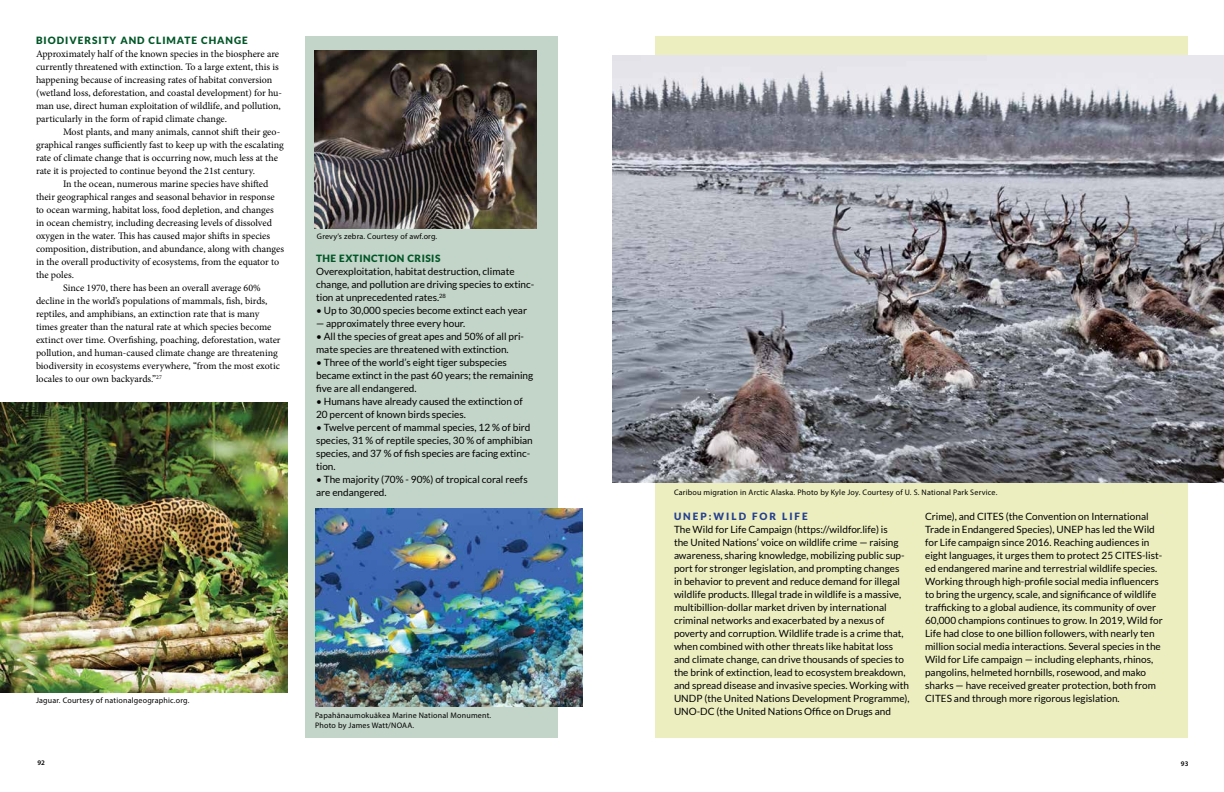
<style>
.page{position:relative;width:1224px;height:792px;background:#fff}
.page>*{position:absolute;margin:0;border:0;box-sizing:border-box;transform-origin:0 0}
.t1{font:10px/13px "Lato";color:#000}
.t2{font:10px/13px "Minion Pro";letter-spacing:-.005em;color:#000}
.t3{font:900 10px "Lato";letter-spacing:.05em;color:#005627}
.t4{font:900 10px "Lato";color:#25408f}
.t5{font:8px/10px "Myriad Pro";letter-spacing:.025em;color:#000}
.t6{font:600 7px "Myriad Pro";color:#000}
</style>
<div class="page">
<div style="left:305px;top:36px;width:253px;height:702px;background:#c3d4c8"></div>
<img style="left:315px;top:51px;width:222px;height:177px">
<div style="left:655px;top:36px;width:533px;height:702px;background:#eceec0"></div>
<img style="left:0;top:403px;width:288px;height:290px">
<img style="left:315px;top:509px;width:267px;height:197px">
<img style="left:612px;top:55px;width:612px;height:427px">
<p class="t3" style="left:36px;top:35px;width:8px">BIODIVERSIT</p>
<p class="t3" style="left:110px;top:35px;width:20px">Y AND</p>
<p class="t3" style="left:149px;top:35px;width:7px">CLI</p>
<p class="t3" style="left:167px;top:35px;width:19px">MATE</p>
<p class="t3" style="left:201px;top:35px;width:9px">CHANGE</p>
<p class="t2" style="left:36px;top:47px;width:248px">Approximately half of the known species in the biosphere are currently threatened with extinction. To a large extent, this is happening because of increasing rates of habitat conversion (wetland loss, deforestation, and coastal development) for hu&shy;man use, direct human exploitation of wildlife, and pollution, particularly in the form of rapid climate change.</p>
<p class="t2" style="left:63px;top:125px;width:219px">Most plants, and many animals, cannot shift their geo-</p>
<p class="t2" style="left:36px;top:138px;width:249px">graphical ranges sufficiently fast to keep up with the escalating</p>
<p class="t2" style="left:36px;top:151px;width:243px">rate of climate change that is occurring now, much less at the</p>
<p class="t2" style="left:36px;top:164px;width:220px">rate it is projected to continue beyond the 21st century.</p>
<p class="t2" style="left:63px;top:177px;width:207px">In the ocean, numerous marine species have shifted</p>
<p class="t2" style="left:36px;top:190px;width:240px">their geographical ranges and seasonal behavior in response</p>
<p class="t2" style="left:36px;top:203px;width:239px">to ocean warming, habitat loss, food depletion, and changes</p>
<p class="t2" style="left:36px;top:216px;width:238px">in ocean chemistry, including decreasing levels of dissolved</p>
<p class="t2" style="left:36px;top:229px;width:236px">oxygen in the water. This has caused major shifts in species</p>
<p class="t2" style="left:36px;top:242px;width:250px">composition, distribution, and abundance, along with changes</p>
<p class="t2" style="left:36px;top:255px;width:245px">in the overall productivity of ecosystems, from the equator to</p>
<p class="t2" style="left:36px;top:268px;width:40px">the poles.</p>
<p class="t2" style="left:63px;top:281px;width:199px">Since 1970, there has been an overall average 60%</p>
<p class="t2" style="left:36px;top:294px;width:233px">decline in the world’s populations of mammals, fish, birds,</p>
<p class="t2" style="left:36px;top:307px;width:225px">reptiles, and amphibians, an extinction rate that is many</p>
<p class="t2" style="left:36px;top:320px;width:237px">times greater than the natural rate at which species become</p>
<p class="t2" style="left:36px;top:333px;width:246px">extinct over time. Overfishing, poaching, deforestation, water</p>
<p class="t2" style="left:36px;top:346px;width:243px">pollution, and human-caused climate change are threatening</p>
<p class="t2" style="left:36px;top:359px;width:245px">biodiversity in ecosystems everywhere, “from the most exotic</p>
<p class="t2" style="left:36px;top:372px;width:127px">locales to our own backyards.”<sup>27</sup></p>
<p class="t5" style="left:317px;top:231px;width:122px">Grevy’s zebra. Courtesy of awf.org.</p>
<p class="t3" style="left:316px;top:253px;width:126px">THE EXTINCTION CRISIS</p>
<p class="t1" style="left:316px;top:265px;width:220px">Overexploitation, habitat destruction, climate change, and pollution are driving species to extinc&shy;tion at unprecedented rates.<sup>28</sup></p>
<p class="t1" style="left:316px;top:304px;width:212px">• Up to 30,000 species become extinct each year</p>
<p class="t1" style="left:316px;top:317px;width:151px">— approximately three every hour.</p>
<p class="t1" style="left:316px;top:330px;width:210px">• All the species of great apes and 50% of all pri&shy;mate species are threatened with extinction.</p>
<p class="t1" style="left:316px;top:356px;width:219px">• Three of the world’s eight tiger subspecies became extinct in the past 60 years; the remaining five are all endangered.</p>
<p class="t1" style="left:316px;top:395px;width:208px">• Humans have already caused the extinction of<br>20 percent of known birds species.</p>
<p class="t1" style="left:316px;top:421px;width:218px">• Twelve percent of mammal species, 12 % of bird species, 31 % of reptile species, 30 % of amphibian species, and 37 % of fish species are facing extinc&shy;tion.</p>
<p class="t1" style="left:316px;top:473px;width:213px">• The majority (70% - 90%) of tropical coral reefs are endangered.</p>
<p class="t5" style="left:36px;top:695px;width:155px">Jaguar. Courtesy of nationalgeographic.org.</p>
<p class="t5" style="left:315px;top:710px;width:178px">Papahānaumokuākea Marine National Monument.<br>Photo by James Watt/NOAA.</p>
<p class="t5" style="left:674px;top:487px;width:325px">Caribou migration in Arctic Alaska. Photo by Kyle Joy. Courtesy of U. S. National Park Service.</p>
<p class="t4" style="left:674px;top:511px;width:60px">UNE P:WILD</p>
<p class="t4" style="left:752px;top:511px;width:9px">FOR</p>
<p class="t4" style="left:782px;top:511px;width:8px">LIFE</p>
<p class="t1" style="left:674px;top:523px;width:237px">The Wild for Life Campaign (https://wildfor.life) is<br>the United Nations’ voice on wildlife crime — raising awareness, sharing knowledge, mobilizing public sup&shy;port for stronger legislation, and prompting changes in behavior to prevent and reduce demand for illegal wildlife products. Illegal trade in wildlife is a massive, multibillion-dollar market driven by international criminal networks and exacerbated by a nexus of poverty and corruption. Wildlife trade is a crime that, when combined with other threats like habitat loss and climate change, can drive thousands of species to the brink of extinction, lead to ecosystem breakdown, and spread disease and invasive species. Working with UNDP (the United Nations Development Programme), UNO-DC (the United Nations Office on Drugs and</p>
<p class="t1" style="left:925px;top:510px;width:239px">Crime), and CITES (the Convention on International Trade in Endangered Species), UNEP has led the Wild for Life campaign since 2016. Reaching audiences in eight languages, it urges them to protect 25 CITES-list&shy;ed endangered marine and terrestrial wildlife species.<br>Working through high-profile social media influencers to bring the urgency, scale, and significance of wildlife trafficking to a global audience, its community of over 60,000 champions continues to grow. In 2019, Wild for Life had close to one billion followers, with nearly ten million social media interactions. Several species in the Wild for Life campaign — including elephants, rhinos, pangolins, helmeted hornbills, rosewood, and mako sharks — have received greater protection, both from CITES and through more rigorous legislation.</p>
<p class="t6" style="left:38px;top:758px;width:9px">92</p>
<p class="t6" style="left:1181px;top:759px;width:9px">93</p>
</div>
